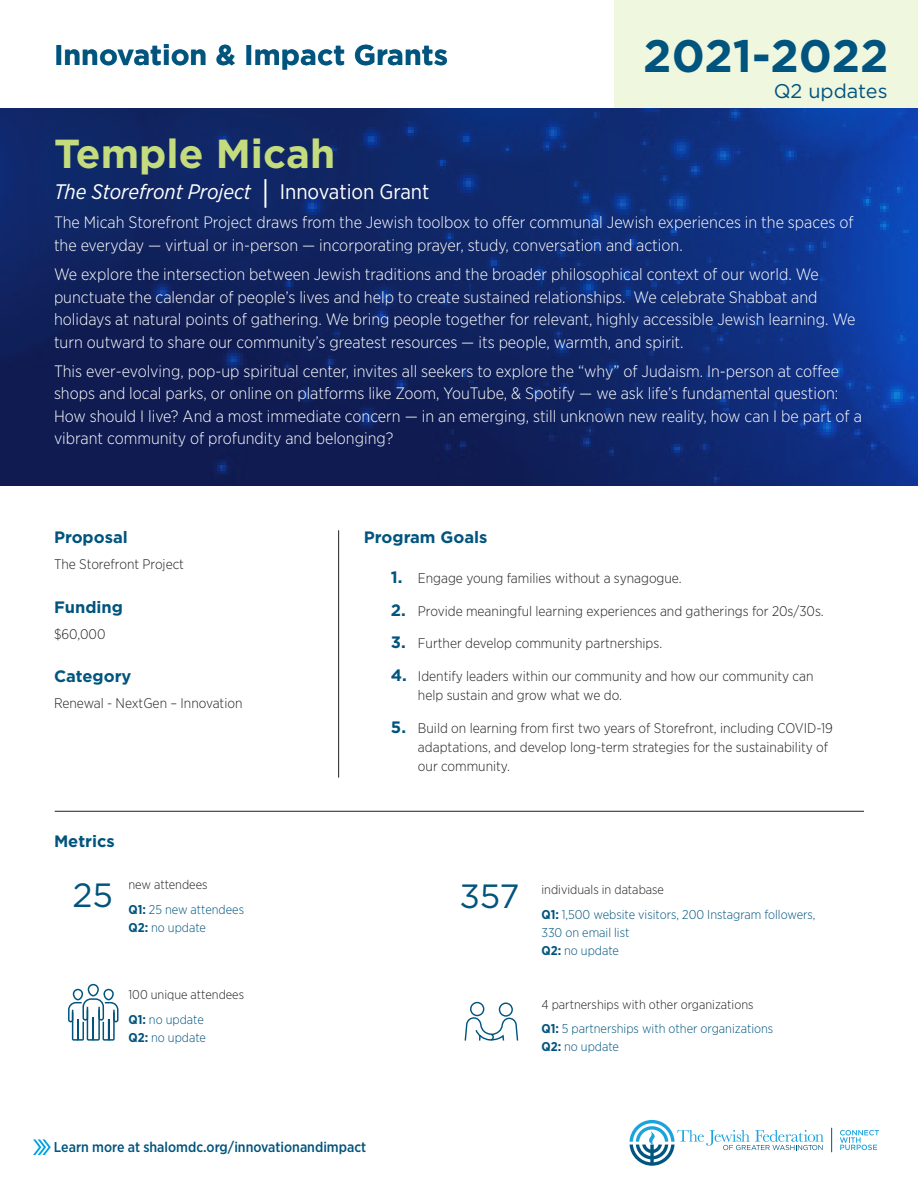
<style>
.page{position:relative;width:918px;height:1188px;background:#fff}
.page>*{position:absolute;margin:0;border:0;box-sizing:border-box;transform-origin:0 0}
.t1{font:700 45.6px "Gotham";color:#00547d}
.t2{font:700 40.5px "Gotham";color:#c4dc7d}
.t3{font:33.6px "Gotham";color:#00547d}
.t4{font:700 28.5px "Gotham";color:#00547d}
.t5{font:italic 21px "Gotham Narrow";color:#fff}
.t6{font:19.8px "Gotham";color:#005480}
.t7{font:300 16.5px/22.5px "Gotham Narrow";color:#fff}
.t8{font:700 16.5px "Gotham";color:#00547d}
.t9{font:500 14.25px "Gotham Narrow";color:#00547d}
.t10{font:300 13.95px/19.2px "Gotham Narrow";color:#231f20}
.t11{font:300 12.75px/24.8px "Gotham Narrow";color:#00547d}
.t12{font:300 12.75px/24.8px "Gotham Narrow";color:#231f20}
.s1{font-style:normal;font-size:31.5px}
.s2{font-style:normal}
.s3{font-family:"Gotham";font-weight:700;font-size:16.5px;color:#00547d}
.s4{color:#231f20}
.s5{font-weight:700}
.s6{font-weight:700;color:#00547d}
.s7{color:#00547d}
</style>
<div class="page">
<svg style="left:0;top:108px;width:918px;height:378px;background:#0f286d"></svg>
<svg style="left:33px;top:1139px;width:18px;height:16px"></svg>
<svg style="left:630px;top:1120px;width:194px;height:46px"></svg>
<svg style="left:840px;top:1130px;width:39px;height:20px"></svg>
<svg style="left:831px;top:1128px;width:1px;height:24px"></svg>
<hr style="left:338px;top:530px;width:1px;height:248px;background:#231f20">
<svg style="left:68px;top:984px;width:51px;height:57px"></svg>
<hr style="left:55px;top:811px;width:809px;height:1px;background:#231f20">
<svg style="left:464px;top:1001px;width:55px;height:40px"></svg>
<div style="left:615px;top:0;width:303px;height:108px;background:#f0f7df"></div>
<h3 class="t4" style="left:54px;top:43px;width:396px">Innovation &amp; Impact Grants</h3>
<h1 class="t1" style="left:643px;top:36px;width:247px">2021-2022</h1>
<p class="t6" style="left:774px;top:82px;width:115px">Q2 updates</p>
<h2 class="t2" style="left:54px;top:135px;width:283px">Temple Micah</h2>
<p class="t5" style="left:54px;top:182px;width:377px">The Storefront Project <span class="s1">|</span> <span class="s2">Innovation Grant</span></p>
<p class="t7" style="left:54px;top:212px;width:801px">The Micah Storefront Project draws from the Jewish toolbox to offer communal Jewish experiences in the spaces of the everyday — virtual or in-person — incorporating prayer, study, conversation and action.</p>
<p class="t7" style="left:54px;top:264px;width:803px">We explore the intersection between Jewish traditions and the broader philosophical context of our world. We punctuate the calendar of people’s lives and help to create sustained relationships. We celebrate Shabbat and holidays at natural points of gathering. We bring people together for relevant, highly accessible Jewish learning. We turn outward to share our community’s greatest resources — its people, warmth, and spirit.</p>
<p class="t7" style="left:54px;top:361px;width:809px">This ever-evolving, pop-up spiritual center, invites all seekers to explore the “why” of Judaism. In-person at coffee shops and local parks, or online on platforms like Zoom, YouTube, &amp; Spotify — we ask life’s fundamental question:<br>How should I live? And a most immediate concern — in an emerging, still unknown new reality, how can I be part of a vibrant community of profundity and belonging?</p>
<p class="t8" style="left:54px;top:530px;width:75px">Proposal</p>
<p class="t10" style="left:54px;top:556px;width:132px">The Storefront Project</p>
<p class="t8" style="left:54px;top:599px;width:70px">Funding</p>
<p class="t10" style="left:54px;top:625px;width:53px">$60,000</p>
<p class="t8" style="left:54px;top:669px;width:79px">Category</p>
<p class="t10" style="left:54px;top:694px;width:190px">Renewal - NextGen – Innovation</p>
<p class="t8" style="left:364px;top:530px;width:125px">Program Goals</p>
<p class="t10" style="left:391px;top:569px;width:292px"><span class="s3">1.</span> Engage young families without a synagogue.</p>
<p class="t10" style="left:391px;top:602px;width:434px"><span class="s3">2.</span> Provide meaningful learning experiences and gatherings for 20s/30s.</p>
<p class="t10" style="left:391px;top:635px;width:273px"><span class="s3">3.</span> Further develop community partnerships.</p>
<p class="t10" style="left:418px;top:667px;width:397px;text-indent:-27px"><span class="s3">4.</span> Identify leaders within our community and how our community can help sustain and grow what we do.</p>
<p class="t10" style="left:418px;top:719px;width:417px;text-indent:-27px"><span class="s3">5.</span> Build on learning from first two years of Storefront, including COVID-19 adaptations, and develop long-term strategies for the sustainability of our community.</p>
<p class="t8" style="left:54px;top:834px;width:62px">Metrics</p>
<h3 class="t3" style="left:72px;top:880px;width:42px">25</h3>
<h3 class="t3" style="left:459px;top:881px;width:62px">357</h3>
<p class="t11" style="left:542px;top:878px;width:276px"><span class="s4">individuals in database<br></span><span class="s5">Q1:</span> 1,500 website visitors, 200 Instagram followers,</p>
<p class="t11" style="left:542px;top:924px;width:89px;line-height:18px">330 on email list<br><span class="s5">Q2:</span> no update</p>
<p class="t11" style="left:129px;top:873px;width:117px"><span class="s4">new attendees<br></span><span class="s5">Q1:</span> 25 new attendees</p>
<p class="t11" style="left:129px;top:915px;width:79px"><span class="s5">Q2:</span> no update</p>
<p class="t12" style="left:129px;top:983px;width:117px">100 unique attendees<br><span class="s6">Q1:</span> <span class="s7">no update</span></p>
<p class="t11" style="left:129px;top:1026px;width:79px"><span class="s5">Q2:</span> no update</p>
<p class="t9" style="left:54px;top:1141px;width:314px">Learn more at shalomdc.org/innovationandimpact</p>
<p class="t12" style="left:542px;top:993px;width:233px">4 partnerships with other organizations<br><span class="s6">Q1:</span> <span class="s7">5 partnerships with other organizations</span></p>
<p class="t11" style="left:542px;top:1035px;width:79px"><span class="s5">Q2:</span> no update</p>
</div>
